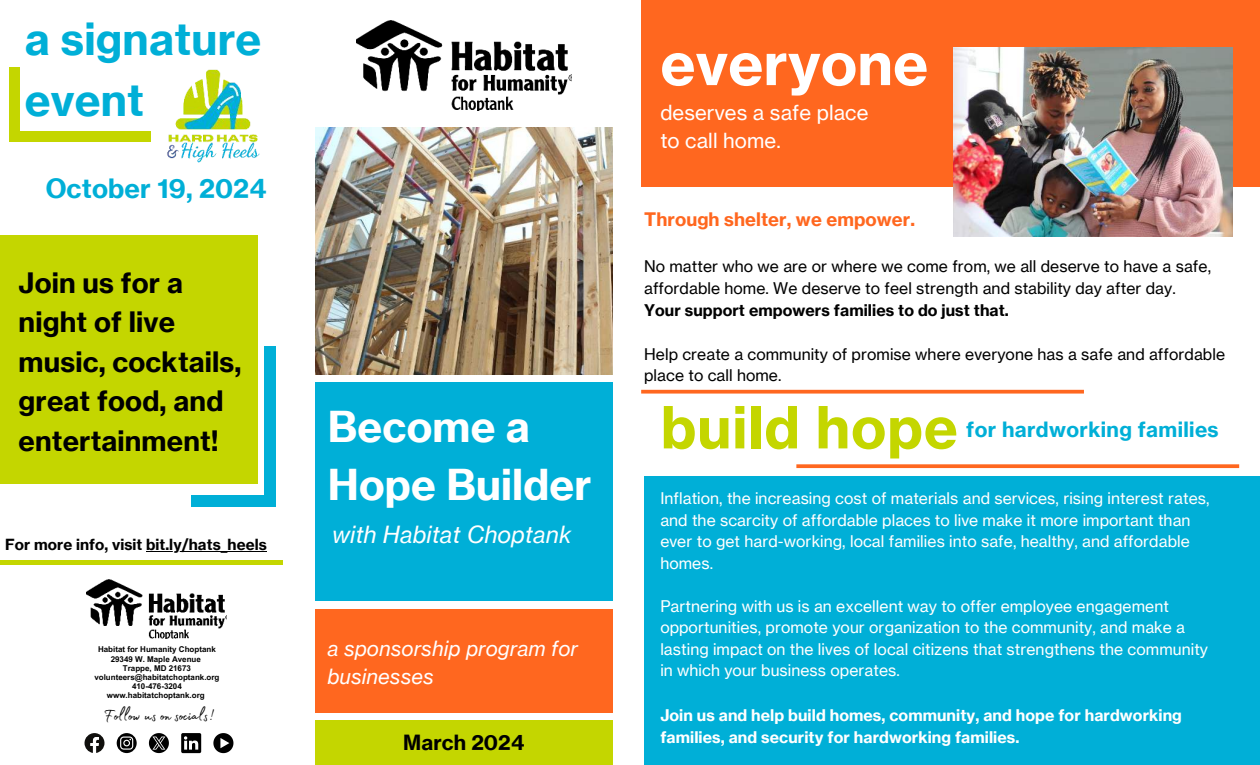
<style>
.page{position:relative;width:1260px;height:765px;background:#fff}
.page>*{position:absolute;margin:0;border:0;box-sizing:border-box;transform-origin:0 0}
.t1{font:700 58.75px "Neue Haas Grotesk Text";letter-spacing:.005em;color:#fff}
.t2{font:700 57px "Neue Haas Grotesk Text";letter-spacing:.02em;color:#c4d600}
.t3{font:700 43.38px/60.9px "Neue Haas Grotesk Text";letter-spacing:.005em;color:#00afd7}
.t4{font:700 41.62px/57.9px "Neue Haas Grotesk Text";letter-spacing:.005em;color:#fff}
.t5{font:700 27.5px/39.4px "Neue Haas Grotesk Text";letter-spacing:.005em;color:#000}
.t6{font:700 26px "Neue Haas Grotesk Text";letter-spacing:.005em;color:#00afd7}
.t7{font:italic 23.12px "Neue Haas Grotesk Text";letter-spacing:.005em;color:#fff}
.t8{font:700 20.62px "Neue Haas Grotesk Text";letter-spacing:.02em;color:#00afd7}
.t9{font:italic 20.5px/28px "Neue Haas Grotesk Text";letter-spacing:.005em;color:#fff}
.t10{font:20.5px "Madelyn Fill";letter-spacing:-.005em;color:#000}
.t11{font:700 20.5px "Neue Haas Grotesk Text";letter-spacing:.005em;color:#000}
.t12{font:20.38px/28.1px "Neue Haas Grotesk Text";letter-spacing:.005em;color:#fff}
.t13{font:700 18.25px "Neue Haas Grotesk Text";letter-spacing:.005em;color:#ff671f}
.t14{font:15.75px/21.5px "Neue Haas Grotesk Text";letter-spacing:.005em;color:#fff}
.t15{font:15.75px/21.5px "Neue Haas Grotesk Text";letter-spacing:.005em;color:#000}
.t16{font:700 15.75px/22.5px "Neue Haas Grotesk Text";letter-spacing:.005em;color:#fff}
.t17{font:700 15.75px "Neue Haas Grotesk Text";letter-spacing:.005em;color:#000}
.t18{font:700 15px "Neue Haas Grotesk Text";letter-spacing:.005em;color:#000}
.t19{font:700 8px/9.1px "Arial MT Pro";color:#000;text-align:center}
</style>
<div class="page">
<img style="left:315px;top:127px;width:297px;height:248px">
<img style="left:356px;top:20px;width:215px;height:90px">
<div style="left:315px;top:382px;width:297px;height:219px;background:#00afd7"></div>
<div style="left:315px;top:609px;width:297px;height:104px;background:#ff671f"></div>
<div style="left:315px;top:721px;width:297px;height:44px;background:#c4d600"></div>
<div style="left:641px;top:0;width:619px;height:186px;background:#ff671f"></div>
<div style="left:644px;top:477px;width:616px;height:288px;background:#00afd7"></div>
<svg style="left:641px;top:390px;width:443px;height:4px;background:#ff7737"></svg>
<svg style="left:796px;top:464px;width:443px;height:4px;background:#ff7330"></svg>
<img style="left:953px;top:48px;width:279px;height:188px">
<svg style="left:149px;top:733px;width:20px;height:20px"></svg>
<svg style="left:85px;top:733px;width:20px;height:20px"></svg>
<svg style="left:117px;top:733px;width:20px;height:20px"></svg>
<svg style="left:181px;top:733px;width:20px;height:20px"></svg>
<svg style="left:213px;top:733px;width:20px;height:20px"></svg>
<img style="left:86px;top:580px;width:140px;height:58px">
<img style="left:167px;top:69px;width:92px;height:93px">
<div style="left:0;top:236px;width:258px;height:248px;background:#c4d600"></div>
<div style="left:0;top:560px;width:282px;height:5px;background:#c4d600"></div>
<hr style="left:146px;top:551px;width:121px;height:1px;background:#000">
<div style="left:20px;top:132px;width:131px;height:10px;background:#c4d600"></div>
<div style="left:9px;top:68px;width:11px;height:74px;background:#c4d600"></div>
<div style="left:264px;top:347px;width:12px;height:148px;background:#00afd7"></div>
<div style="left:191px;top:495px;width:85px;height:12px;background:#00afd7"></div>
<h3 class="t3" style="left:25px;top:8px;width:238px">a signature event</h3>
<h3 class="t6" style="left:46px;top:172px;width:222px">October 19, 2024</h3>
<h3 class="t5" style="left:19px;top:263px;width:224px">Join us for a night of live music, cocktails, great food, and entertainment!</h3>
<p class="t18" style="left:5px;top:535px;width:263px">For more info, visit bit.ly/hats_heels</p>
<p class="t19" style="left:94px;top:645px;width:127px">Habitat for Humanity Choptank<br>29349 W. Maple Avenue<br>Trappe, MD 21673 volunteers@habitatchoptank.org<br>410-476-3204 www.habitatchoptank.org</p>
<h3 class="t10" style="left:104px;top:700px;width:112px">Follow us on socials!</h3>
<h3 class="t4" style="left:328px;top:398px;width:265px">Become a<br>Hope Builder</h3>
<h3 class="t7" style="left:332px;top:521px;width:241px">with Habitat Choptank</h3>
<h3 class="t9" style="left:327px;top:634px;width:252px">a sponsorship program for businesses</h3>
<h3 class="t11" style="left:403px;top:730px;width:122px">March 2024</h3>
<h1 class="t1" style="left:660px;top:27px;width:269px">everyone</h1>
<p class="t12" style="left:660px;top:98px;width:210px">deserves a safe place to call home.</p>
<p class="t13" style="left:644px;top:208px;width:272px">Through shelter, we empower.</p>
<p class="t15" style="left:644px;top:256px;width:568px">No matter who we are or where we come from, we all deserve to have a safe, affordable home. We deserve to feel strength and stability day after day.</p>
<p class="t17" style="left:644px;top:301px;width:366px">Your support empowers families to do just that.</p>
<p class="t15" style="left:644px;top:343px;width:582px">Help create a community of promise where everyone has a safe and affordable place to call home.</p>
<h2 class="t2" style="left:661px;top:392px;width:298px">build hope</h2>
<h3 class="t8" style="left:966px;top:417px;width:254px">for hardworking families</h3>
<p class="t14" style="left:660px;top:487px;width:551px">Inflation, the increasing cost of materials and services, rising interest rates, and the scarcity of affordable places to live make it more important than ever to get hard-working, local families into safe, healthy, and affordable homes.</p>
<p class="t14" style="left:660px;top:595px;width:549px">Partnering with us is an excellent way to offer employee engagement opportunities, promote your organization to the community, and make a lasting impact on the lives of local citizens that strengthens the community in which your business operates.</p>
<p class="t16" style="left:660px;top:704px;width:523px">Join us and help build homes, community, and hope for hardworking families, and security for hardworking families.</p>
</div>
